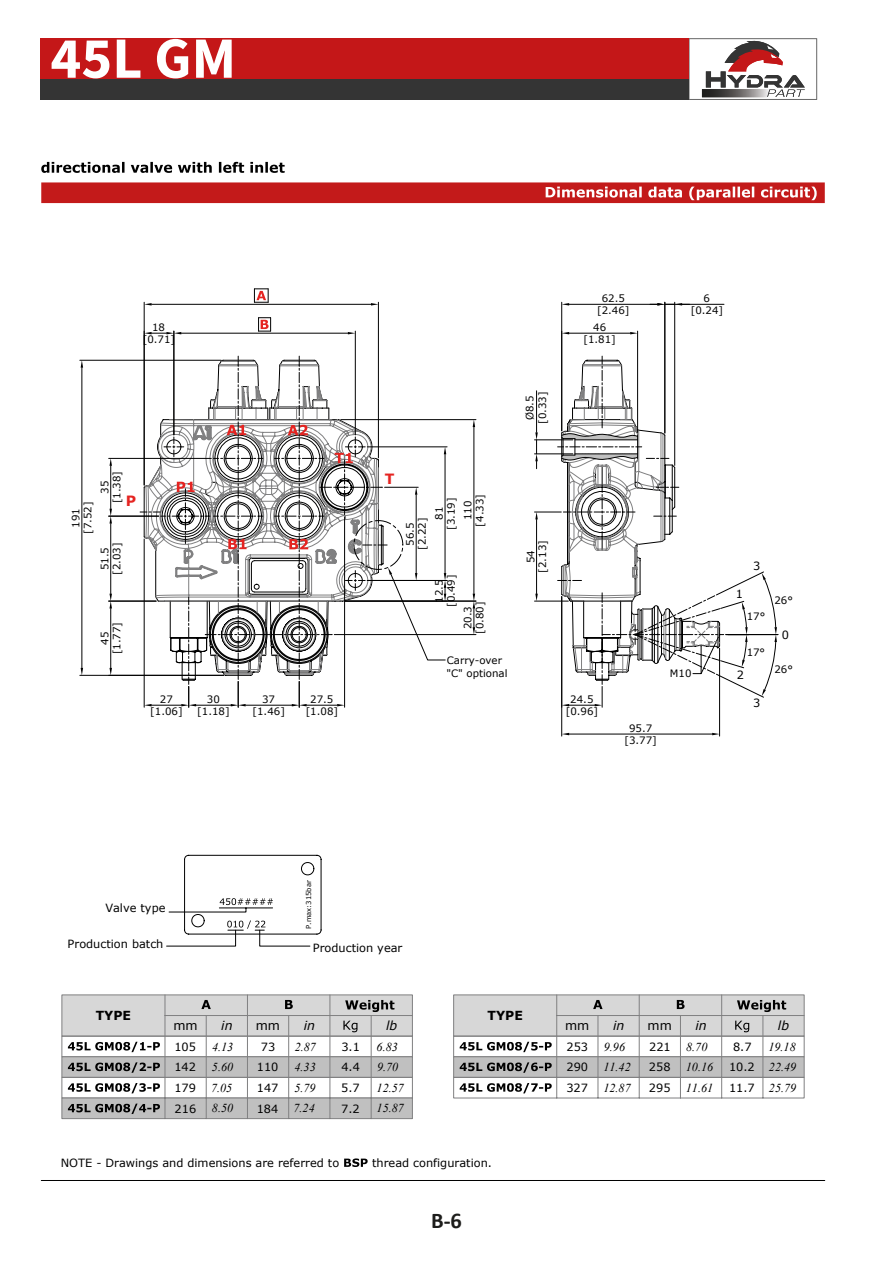
<style>
.page{position:relative;width:893px;height:1263px;background:#fff}
.page>*{position:absolute;margin:0;border:0;box-sizing:border-box;transform-origin:0 0}
.t1{font:700 58.5px "Source Sans Pro";color:#fff}
.t2{font:700 22.5px "Calibri";color:#1d1d1b}
.t3{font:700 14.25px "Verdana";color:#e52421}
.t4{font:italic 12.45px "Verdana";color:#000}
.t5{font:700 12.45px "Verdana";color:#000}
.t6{font:12.45px "Verdana";color:#000}
.t7{font:italic 12.15px/20.5px "Times New Roman";color:#000}
.t8{font:11.4px/20.5px "Verdana";color:#000;text-align:justify}
.t9{font:10.2px/12px "Verdana";color:#000;text-align:center}
.t10{font:6.75px "Verdana";color:#000}
.s1{font-family:"Verdana";font-style:normal;font-size:11.4px}
</style>
<div class="page">
<svg style="left:41px;top:162px;width:244px;height:11px"></svg>
<svg style="left:41px;top:182px;width:784px;height:21px;background:#c83030"></svg>
<hr style="left:41px;top:1180px;width:784px;height:1px;background:#000">
<svg style="left:166px;top:855px;width:156px;height:92px"></svg>
<svg style="left:453px;top:994px;width:352px;height:105px"></svg>
<svg style="left:61px;top:994px;width:352px;height:125px"></svg>
<hr style="left:728px;top:634px;width:50px;height:1px;background:#000">
<hr style="left:561px;top:596px;width:1px;height:140px;background:#000">
<hr style="left:719px;top:648px;width:1px;height:88px;background:#000">
<hr style="left:569px;top:734px;width:143px;height:1px;background:#000">
<svg style="left:562px;top:733px;width:7px;height:2px"></svg>
<svg style="left:712px;top:733px;width:8px;height:2px"></svg>
<hr style="left:637px;top:331px;width:1px;height:101px;background:#000">
<hr style="left:569px;top:333px;width:61px;height:1px;background:#000">
<svg style="left:562px;top:332px;width:7px;height:2px"></svg>
<svg style="left:630px;top:332px;width:8px;height:2px"></svg>
<hr style="left:561px;top:302px;width:1px;height:129px;background:#000">
<hr style="left:569px;top:304px;width:88px;height:1px;background:#000">
<svg style="left:562px;top:303px;width:7px;height:3px"></svg>
<hr style="left:664px;top:302px;width:1px;height:131px;background:#000">
<hr style="left:674px;top:302px;width:1px;height:163px;background:#000">
<hr style="left:675px;top:304px;width:49px;height:1px;background:#000">
<svg style="left:650px;top:303px;width:40px;height:3px"></svg>
<hr style="left:534px;top:439px;width:39px;height:1px;background:#000">
<hr style="left:534px;top:454px;width:39px;height:1px;background:#000">
<hr style="left:367px;top:446px;width:80px;height:1px;background:#000">
<hr style="left:367px;top:580px;width:80px;height:1px;background:#000">
<hr style="left:341px;top:419px;width:135px;height:1px;background:#000">
<hr style="left:474px;top:427px;width:1px;height:167px;background:#000">
<svg style="left:473px;top:420px;width:2px;height:7px"></svg>
<hr style="left:345px;top:601px;width:131px;height:1px;background:#000">
<hr style="left:334px;top:634px;width:142px;height:1px;background:#000">
<svg style="left:473px;top:594px;width:2px;height:41px"></svg>
<hr style="left:110px;top:524px;width:1px;height:70px;background:#000">
<hr style="left:109px;top:601px;width:47px;height:1px;background:#000">
<hr style="left:110px;top:608px;width:1px;height:60px;background:#000">
<svg style="left:110px;top:594px;width:2px;height:14px"></svg>
<svg style="left:110px;top:668px;width:2px;height:7px"></svg>
<hr style="left:534px;top:601px;width:34px;height:1px;background:#000">
<svg style="left:535px;top:356px;width:242px;height:351px"></svg>
<hr style="left:109px;top:516px;width:50px;height:1px;background:#000">
<hr style="left:109px;top:458px;width:102px;height:1px;background:#000">
<hr style="left:110px;top:466px;width:1px;height:43px;background:#000">
<svg style="left:110px;top:509px;width:2px;height:15px"></svg>
<svg style="left:110px;top:458px;width:2px;height:8px"></svg>
<hr style="left:80px;top:675px;width:144px;height:1px;background:#000">
<hr style="left:80px;top:360px;width:141px;height:1px;background:#000">
<hr style="left:82px;top:368px;width:1px;height:300px;background:#000">
<svg style="left:81px;top:668px;width:2px;height:7px"></svg>
<svg style="left:81px;top:360px;width:2px;height:8px"></svg>
<hr style="left:355px;top:331px;width:1px;height:104px;background:#000">
<hr style="left:181px;top:333px;width:167px;height:1px;background:#000">
<svg style="left:348px;top:332px;width:7px;height:2px"></svg>
<svg style="left:258px;top:317px;width:13px;height:15px"></svg>
<hr style="left:174px;top:331px;width:1px;height:104px;background:#000">
<svg style="left:145px;top:332px;width:36px;height:2px"></svg>
<hr style="left:144px;top:302px;width:1px;height:183px;background:#000">
<hr style="left:378px;top:302px;width:1px;height:156px;background:#000">
<hr style="left:152px;top:304px;width:219px;height:1px;background:#000">
<svg style="left:144px;top:303px;width:8px;height:3px"></svg>
<svg style="left:371px;top:303px;width:7px;height:3px"></svg>
<svg style="left:254px;top:289px;width:15px;height:14px"></svg>
<svg style="left:140px;top:356px;width:306px;height:351px"></svg>
<svg style="left:344px;top:1158px;width:24px;height:9px"></svg>
<div style="left:40px;top:38px;width:649px;height:42px;background:#c41718"></div>
<div style="left:40px;top:79px;width:649px;height:21px;background:#343434"></div>
<svg style="left:689px;top:38px;width:128px;height:62px"></svg>
<h1 class="t1" style="left:50px;top:19px;width:187px">45L GM</h1>
<p class="t9" style="left:597px;top:292px;width:34px">62.5 [2.46]</p>
<p class="t9" style="left:691px;top:292px;width:34px">6 [0.24]</p>
<p class="t9" style="left:143px;top:321px;width:34px">18 [0.71]</p>
<p class="t9" style="left:583px;top:321px;width:34px">46 [1.81]</p>
<p class="t9" style="left:524px;top:424px;width:34px;line-height:12.8px;rotate:-90deg">Ø8.5 [0.33]</p>
<p class="t9" style="left:99px;top:503px;width:34px;rotate:-90deg">35 [1.38]</p>
<h3 class="t3" style="left:126px;top:492px;width:12px">P</h3>
<p class="t9" style="left:70px;top:534px;width:34px;rotate:-90deg">191 [7.52]</p>
<p class="t9" style="left:99px;top:575px;width:34px;rotate:-90deg">51.5 [2.03]</p>
<h3 class="t3" style="left:385px;top:469px;width:11px">T</h3>
<p class="t9" style="left:462px;top:527px;width:34px;rotate:-90deg">110 [4.33]</p>
<p class="t9" style="left:433px;top:530px;width:34px;rotate:-90deg">81 [3.19]</p>
<p class="t9" style="left:404px;top:550px;width:34px;rotate:-90deg">56.5 [2.22]</p>
<p class="t9" style="left:525px;top:573px;width:34px;rotate:-90deg">54 [2.13]</p>
<p class="t8" style="left:753px;top:555px;width:9px">3</p>
<p class="t9" style="left:99px;top:654px;width:34px;rotate:-90deg">45 [1.77]</p>
<p class="t9" style="left:433px;top:607px;width:34px;rotate:-90deg">12.5 [0.49]</p>
<p class="t9" style="left:462px;top:634px;width:34px;rotate:-90deg">20.3 [0.80]</p>
<p class="t9" style="left:446px;top:654px;width:63px;line-height:12.8px;text-align:left">Carry-over "C" optional</p>
<p class="t9" style="left:670px;top:668px;width:23px">M10</p>
<p class="t8" style="left:736px;top:584px;width:9px">1</p>
<p class="t9" style="left:747px;top:611px;width:20px">17°</p>
<p class="t9" style="left:747px;top:647px;width:20px">17°</p>
<p class="t8" style="left:737px;top:664px;width:9px">2</p>
<p class="t9" style="left:774px;top:594px;width:20px">26°</p>
<p class="t8" style="left:782px;top:624px;width:9px">0</p>
<p class="t9" style="left:774px;top:663px;width:20px">26°</p>
<p class="t9" style="left:150px;top:694px;width:34px">27 [1.06]</p>
<p class="t9" style="left:197px;top:693px;width:34px">30 [1.18]</p>
<p class="t9" style="left:252px;top:693px;width:34px">37 [1.46]</p>
<p class="t9" style="left:306px;top:693px;width:34px">27.5 [1.08]</p>
<p class="t9" style="left:566px;top:693px;width:34px">24.5 [0.96]</p>
<p class="t8" style="left:753px;top:693px;width:9px">3</p>
<p class="t9" style="left:624px;top:722px;width:34px">95.7 [3.77]</p>
<p class="t10" style="left:304px;top:929px;width:50px;rotate:-90deg">P.max:315bar</p>
<p class="t8" style="left:105px;top:898px;width:62px">Valve type</p>
<p class="t8" style="left:68px;top:934px;width:97px">Production batch</p>
<p class="t8" style="left:313px;top:938px;width:91px">Production year</p>
<p class="t5" style="left:96px;top:1007px;width:37px">TYPE</p>
<p class="t6" style="left:173px;top:1017px;width:26px">mm</p>
<p class="t4" style="left:221px;top:1017px;width:13px">in</p>
<p class="t6" style="left:256px;top:1017px;width:26px">mm</p>
<p class="t4" style="left:304px;top:1017px;width:13px">in</p>
<p class="t4" style="left:386px;top:1018px;width:13px">lb</p>
<p class="t5" style="left:488px;top:1007px;width:37px">TYPE</p>
<p class="t6" style="left:565px;top:1017px;width:26px">mm</p>
<p class="t4" style="left:613px;top:1017px;width:13px">in</p>
<p class="t6" style="left:648px;top:1017px;width:26px">mm</p>
<p class="t4" style="left:696px;top:1017px;width:13px">in</p>
<p class="t4" style="left:778px;top:1018px;width:13px">lb</p>
<p class="t8" style="left:174px;top:1036px;width:23px">105<br>142<br>179<br>216</p>
<p class="t7" style="left:211px;top:1036px;width:24px;text-align:justify">4.13<br>5.60<br>7.05<br>8.50</p>
<p class="t8" style="left:257px;top:1036px;width:23px;text-align:center">73<br>110<br>147<br>184</p>
<p class="t7" style="left:293px;top:1036px;width:24px;text-align:justify">2.87<br>4.33<br>5.79<br>7.24</p>
<p class="t8" style="left:341px;top:1036px;width:20px">3.1<br>4.4<br>5.7<br>7.2</p>
<p class="t7" style="left:377px;top:1036px;width:29px">6.83<br>9.70<br>12.57<br>15.87</p>
<p class="t8" style="left:566px;top:1036px;width:23px">253<br>290</p>
<p class="t7" style="left:603px;top:1036px;width:29px">9.96<br>11.42</p>
<p class="t8" style="left:649px;top:1036px;width:23px">221<br>258</p>
<p class="t7" style="left:686px;top:1036px;width:29px">8.70<br>10.16</p>
<p class="t8" style="left:729px;top:1036px;width:27px;text-align:center">8.7<br>10.2</p>
<p class="t7" style="left:768px;top:1036px;width:29px">19.18<br>22.49</p>
<p class="t8" style="left:566px;top:1078px;width:23px">327</p>
<p class="t7" style="left:603px;top:1077px;width:29px">12.87</p>
<p class="t8" style="left:649px;top:1078px;width:23px">295</p>
<p class="t7" style="left:686px;top:1077px;width:29px">11.61</p>
<p class="t7" style="left:729px;top:1077px;width:69px"><span class="s1">11.7</span> 25.79</p>
<p class="t8" style="left:61px;top:1153px;width:280px">NOTE - Drawings and dimensions are referred to</p>
<p class="t8" style="left:372px;top:1153px;width:121px">thread configuration.</p>
<h2 class="t2" style="left:431px;top:1205px;width:32px">B-6</h2>
</div>
